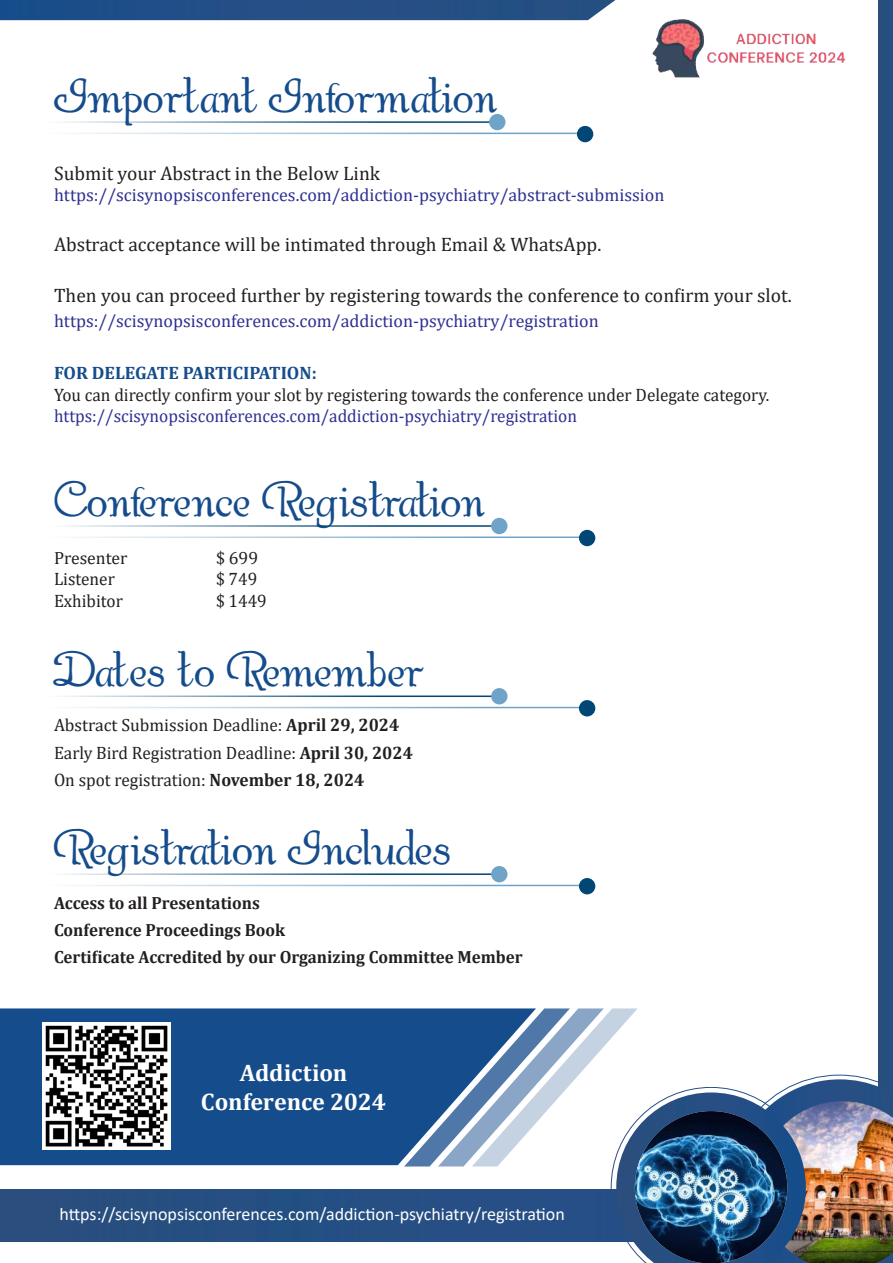
<style>
.page{position:relative;width:893px;height:1263px;background:#fff}
.page>*{position:absolute;margin:0;border:0;box-sizing:border-box;transform-origin:0 0}
.t1{font:43.35px "Gaheris Demo";color:#154c8b}
.t2{font:700 24px/28.8px "Cambria";letter-spacing:-.005em;color:#fff;text-align:center}
.t3{font:19.5px "Cambria";color:#231f20}
.t4{font:18px/27.6px "Cambria";color:#231f20;scale:.96 1}
.t5{font:18px "Cambria";color:#2e3092}
.t6{font:18px "Cambria";color:#2e3092;scale:.96 1}
.t7{font:18px "Calibri";color:#fff}
.t8{font:700 18px "Cambria";color:#154c8b}
.t9{font:700 17.7px/27.2px "Cambria";color:#231f20;scale:.96 1}
.t10{font:17.7px "Cambria";color:#231f20}
.s1{font-size:18px}
.s2{font-weight:700;font-size:18px}
.s3{font-weight:700}
</style>
<div class="page">
<div style="left:878px;top:0;width:15px;height:1163px;background:#274f81"></div>
<div style="left:0;top:1189px;width:893px;height:52px;background:#274f81"></div>
<svg style="left:0;top:0;width:616px;height:20px;background:#275288"></svg>
<div style="left:0;top:1008px;width:404px;height:157px;background:#154c8b"></div>
<img style="left:404px;top:1008px;width:489px;height:255px">
<img style="left:652px;top:19px;width:194px;height:59px">
<img style="left:43px;top:1022px;width:127px;height:128px">
<hr style="left:39px;top:121px;width:458px;height:2px;background:#004776">
<hr style="left:39px;top:133px;width:549px;height:1px;background:#70a3c8">
<div style="left:489px;top:114px;width:16px;height:16px;background:#70a3c8;border-radius:50%"></div>
<div style="left:577px;top:126px;width:16px;height:16px;background:#004776;border-radius:50%"></div>
<hr style="left:41px;top:525px;width:458px;height:2px;background:#004776">
<hr style="left:41px;top:536px;width:549px;height:2px;background:#70a3c8">
<div style="left:491px;top:518px;width:16px;height:16px;background:#70a3c8;border-radius:50%"></div>
<div style="left:579px;top:530px;width:16px;height:16px;background:#004776;border-radius:50%"></div>
<hr style="left:41px;top:695px;width:458px;height:2px;background:#004776">
<hr style="left:41px;top:707px;width:549px;height:1px;background:#70a3c8">
<div style="left:491px;top:688px;width:16px;height:16px;background:#70a3c8;border-radius:50%"></div>
<div style="left:579px;top:700px;width:16px;height:16px;background:#004776;border-radius:50%"></div>
<hr style="left:41px;top:873px;width:458px;height:2px;background:#004776">
<hr style="left:41px;top:885px;width:549px;height:1px;background:#70a3c8">
<div style="left:491px;top:866px;width:16px;height:16px;background:#70a3c8;border-radius:50%"></div>
<div style="left:579px;top:878px;width:16px;height:16px;background:#004776;border-radius:50%"></div>
<h1 class="t1" style="left:54px;top:76px;width:445px">Important Information</h1>
<p class="t3" style="left:54px;top:162px;width:328px">Submit your Abstract in the Below Link</p>
<p class="t5" style="left:54px;top:185px;width:612px">https://scisynopsisconferences.com/addiction-psychiatry/abstract-submission</p>
<p class="t3" style="left:54px;top:232px;width:549px">Abstract acceptance will be intimated through Email &amp; WhatsApp.</p>
<p class="t3" style="left:54px;top:284px;width:739px">Then you can proceed further by registering towards the conference to confirm your slot.</p>
<p class="t5" style="left:54px;top:310px;width:546px">https://scisynopsisconferences.com/addiction-psychiatry/registration</p>
<p class="t8" style="left:54px;top:360px;width:264px">FOR DELEGATE PARTICIPATION:</p>
<p class="t4" style="left:54px;top:380px;width:746px">You can directly confirm your slot by registering towards the conference under Delegate category.</p>
<p class="t6" style="left:54px;top:405px;width:546px">https://scisynopsisconferences.com/addiction-psychiatry/registration</p>
<h1 class="t1" style="left:54px;top:480px;width:432px">Conference Registration</h1>
<p class="t10" style="left:54px;top:547px;width:75px">Presenter</p>
<p class="t10" style="left:216px;top:547px;width:44px">$ 699</p>
<p class="t4" style="left:54px;top:565px;width:65px">Listener</p>
<p class="t4" style="left:216px;top:565px;width:44px">$ 749</p>
<p class="t4" style="left:54px;top:587px;width:73px">Exhibitor</p>
<p class="t4" style="left:216px;top:587px;width:54px">$ 1449</p>
<h1 class="t1" style="left:54px;top:650px;width:371px">Dates to Remember</h1>
<p class="t10" style="left:54px;top:715px;width:347px">Abstract Submission <span class="s1">Deadline:</span> <span class="s2">April 29, 2024</span></p>
<p class="t4" style="left:54px;top:739px;width:375px">Early Bird Registration Deadline: <span class="s3">April 30, 2024<br></span>On spot registration: <span class="s3">November 18, 2024</span></p>
<h1 class="t1" style="left:54px;top:828px;width:399px">Registration Includes</h1>
<p class="t9" style="left:54px;top:889px;width:490px">Access to all Presentations<br>Conference Proceedings Book<br>Certificate Accredited by our Organizing Committee Member</p>
<h2 class="t2" style="left:201px;top:1058px;width:187px">Addiction<br>Conference 2024</h2>
<p class="t7" style="left:60px;top:1201px;width:507px">https://scisynopsisconferences.com/addiction-psychiatry/registration</p>
</div>
